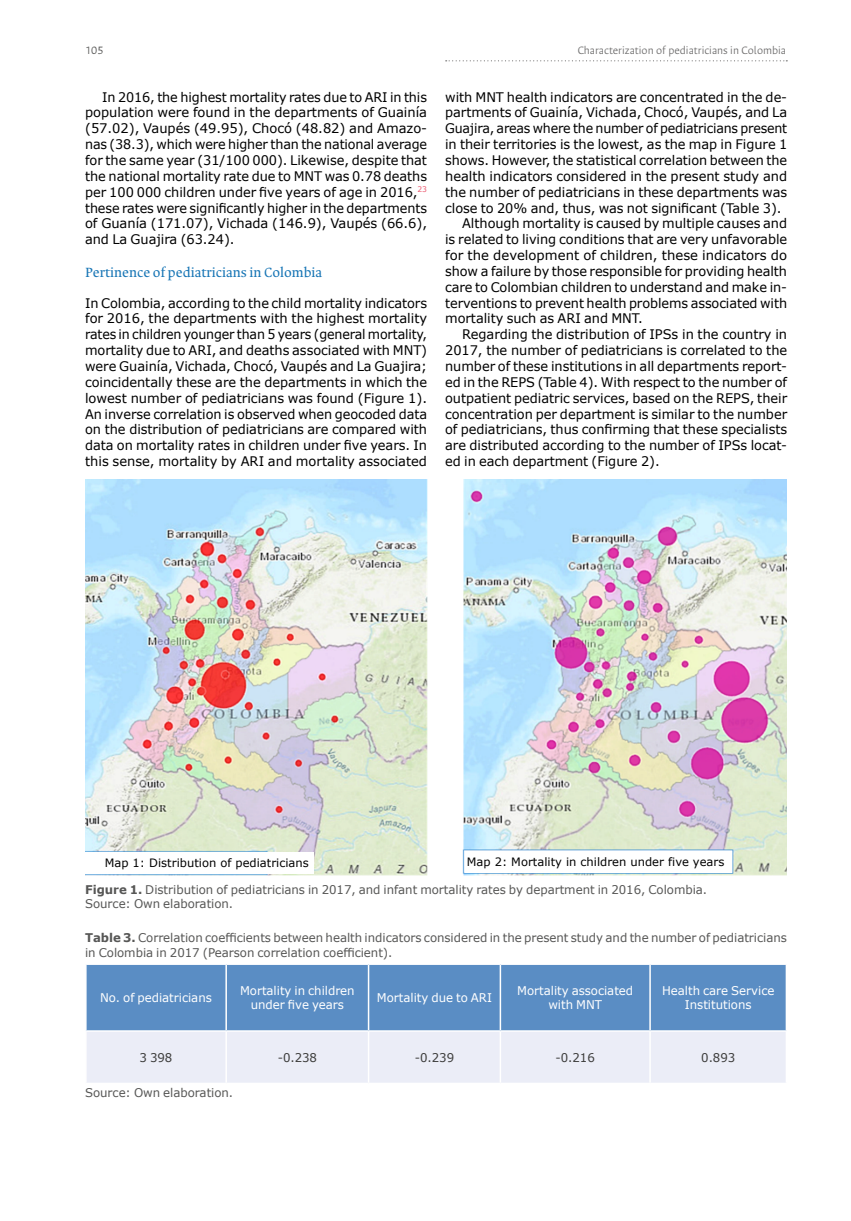
<style>
.page{position:relative;width:851px;height:1221px;background:#fff}
.page>*{position:absolute;margin:0;border:0;box-sizing:border-box;transform-origin:0 0}
.t1{font:15px "Ancizar Serif";color:#1775b5}
.t2{font:13.2px/15.9px "Verdana";letter-spacing:-.005em;color:#000;text-align:justify}
.t3{font:13.2px "Verdana";letter-spacing:-.005em;color:#000;scale:.95 1}
.t4{font:12px/14.4px "Verdana";letter-spacing:-.005em;color:#575756}
.t5{font:12px/14.4px "Verdana";letter-spacing:-.005em;color:#fff;text-align:center}
.t6{font:300 12px "Ancizar Sans";color:#706f6f}
.t7{font:12px "Verdana";letter-spacing:-.005em;color:#3c3c3b}
.t8{font:300 12px "Ancizar Sans";color:#575756}
.t9{font:11.55px "Verdana";color:#000}
.s1{font-weight:700}
</style>
<div class="page">
<svg style="left:445px;top:60px;width:342px;height:1px"></svg>
<img style="left:85px;top:479px;width:701px;height:397px">
<div style="left:85px;top:852px;width:228px;height:21px;background:#fff"></div>
<div style="left:464px;top:851px;width:267px;height:21px;background:#fff"></div>
<div style="left:87px;top:964px;width:698px;height:66px;background:#5a8dc4"></div>
<div style="left:87px;top:1032px;width:698px;height:50px;background:#ebedf7"></div>
<hr style="left:225px;top:1031px;width:2px;height:51px;background:#fff">
<hr style="left:368px;top:1031px;width:1px;height:51px;background:#fff">
<hr style="left:499px;top:1031px;width:2px;height:51px;background:#fff">
<hr style="left:649px;top:1031px;width:1px;height:51px;background:#fff">
<hr style="left:225px;top:964px;width:2px;height:66px;background:#fff">
<hr style="left:368px;top:964px;width:1px;height:66px;background:#fff">
<hr style="left:499px;top:964px;width:2px;height:66px;background:#fff">
<hr style="left:649px;top:964px;width:1px;height:66px;background:#fff">
<p class="t8" style="left:85px;top:43px;width:20px">105</p>
<p class="t6" style="left:577px;top:43px;width:210px">Characterization of pediatricians in Colombia</p>
<p class="t2" style="left:85px;top:89px;width:343px;text-indent:17px">In 2016, the highest mortality rates due to ARI in this population were found in the departments of Guainía (57.02), Vaupés (49.95), Chocó (48.82) and Amazo&shy;nas (38.3), which were higher than the national average for the same year (31/100 000). Likewise, despite that the national mortality rate due to MNT was 0.78 deaths per 100 000 children under five years of age in 2016,<sup>23 </sup>these rates were significantly higher in the departments of Guanía (171.07), Vichada (146.9), Vaupés (66.6), and La Guajira (63.24).</p>
<p class="t1" style="left:85px;top:263px;width:239px">Pertinence of pediatricians in Colombia</p>
<p class="t2" style="left:85px;top:295px;width:343px">In Colombia, according to the child mortality indicators for 2016, the departments with the highest mortality rates in children younger than 5 years (general mortality, mortality due to ARI, and deaths associated with MNT) were Guainía, Vichada, Chocó, Vaupés and La Guajira; coincidentally these are the departments in which the lowest number of pediatricians was found (Figure 1).<br>An inverse correlation is observed when geocoded data on the distribution of pediatricians are compared with data on mortality rates in children under five years. In this sense, mortality by ARI and mortality associated</p>
<p class="t2" style="left:445px;top:89px;width:343px">with MNT health indicators are concentrated in the de-</p>
<p class="t2" style="left:445px;top:104px;width:343px">partments of Guainía, Vichada, Chocó, Vaupés, and La</p>
<p class="t3" style="left:445px;top:119px;width:361px">Guajira, areas where the number of pediatricians present</p>
<p class="t2" style="left:445px;top:136px;width:343px">in their territories is the lowest, as the map in Figure 1</p>
<p class="t2" style="left:445px;top:152px;width:343px">shows. However, the statistical correlation between the</p>
<p class="t2" style="left:445px;top:168px;width:343px">health indicators considered in the present study and</p>
<p class="t2" style="left:445px;top:184px;width:343px">the number of pediatricians in these departments was</p>
<p class="t2" style="left:445px;top:200px;width:338px">close to 20% and, thus, was not significant (Table 3).</p>
<p class="t2" style="left:462px;top:215px;width:326px">Although mortality is caused by multiple causes and</p>
<p class="t2" style="left:445px;top:231px;width:343px">is related to living conditions that are very unfavorable</p>
<p class="t2" style="left:445px;top:247px;width:343px">for the development of children, these indicators do</p>
<p class="t2" style="left:445px;top:263px;width:343px">show a failure by those responsible for providing health</p>
<p class="t2" style="left:445px;top:279px;width:343px">care to Colombian children to understand and make in-</p>
<p class="t2" style="left:445px;top:295px;width:343px">terventions to prevent health problems associated with</p>
<p class="t2" style="left:445px;top:310px;width:199px">mortality such as ARI and MNT.</p>
<p class="t2" style="left:462px;top:326px;width:326px">Regarding the distribution of IPSs in the country in</p>
<p class="t2" style="left:445px;top:342px;width:343px">2017, the number of pediatricians is correlated to the</p>
<p class="t2" style="left:445px;top:358px;width:343px">number of these institutions in all departments report-</p>
<p class="t2" style="left:445px;top:374px;width:343px">ed in the REPS (Table 4). With respect to the number of</p>
<p class="t2" style="left:445px;top:390px;width:343px">outpatient pediatric services, based on the REPS, their</p>
<p class="t2" style="left:445px;top:405px;width:343px">concentration per department is similar to the number</p>
<p class="t2" style="left:445px;top:421px;width:343px">of pediatricians, thus confirming that these specialists</p>
<p class="t2" style="left:445px;top:437px;width:343px">are distributed according to the number of IPSs locat-</p>
<p class="t2" style="left:445px;top:453px;width:216px">ed in each department (Figure 2).</p>
<p class="t9" style="left:105px;top:854px;width:205px">Map 1: Distribution of pediatricians</p>
<p class="t9" style="left:466px;top:853px;width:259px">Map 2: Mortality in children under five years</p>
<p class="t4" style="left:85px;top:882px;width:623px"><span class="s1">Figure 1.</span> Distribution of pediatricians in 2017, and infant mortality rates by department in 2016, Colombia.<br>Source: Own elaboration.</p>
<p class="t4" style="left:85px;top:929px;width:703px;line-height:15.9px"><span class="s1">Table 3.</span> Correlation coefficients between health indicators considered in the present study and the number of pediatricians in Colombia in 2017 (Pearson correlation coefficient).</p>
<p class="t5" style="left:100px;top:990px;width:113px">No. of pediatricians</p>
<p class="t5" style="left:240px;top:983px;width:116px">Mortality in children under five years</p>
<p class="t5" style="left:377px;top:990px;width:116px">Mortality due to ARI</p>
<p class="t5" style="left:517px;top:983px;width:117px">Mortality associated with MNT</p>
<p class="t5" style="left:662px;top:983px;width:114px">Health care Service<br>Institutions</p>
<p class="t7" style="left:139px;top:1049px;width:34px">3 398</p>
<p class="t7" style="left:278px;top:1049px;width:41px">-0.238</p>
<p class="t7" style="left:415px;top:1049px;width:41px">-0.239</p>
<p class="t7" style="left:555px;top:1049px;width:41px">-0.216</p>
<p class="t7" style="left:701px;top:1049px;width:36px">0.893</p>
<p class="t4" style="left:85px;top:1085px;width:150px">Source: Own elaboration.</p>
</div>
